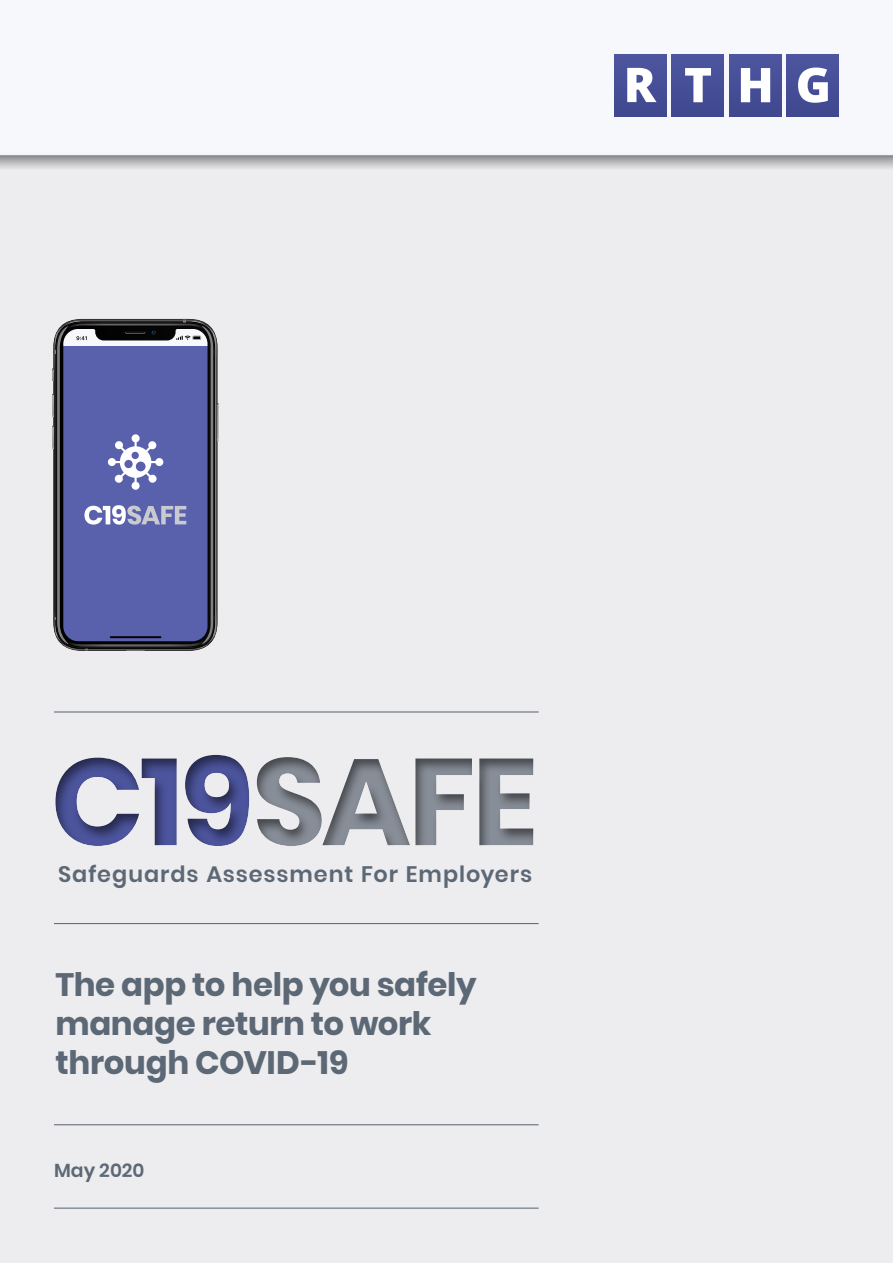
<style>
.page{position:relative;width:893px;height:1263px;background:#fff}
.page>*{position:absolute;margin:0;border:0;box-sizing:border-box;transform-origin:0 0}
.t1{font:700 32.4px/38.8px "Poppins";letter-spacing:-.01em;color:#5c6875}
.t2{font:600 22.35px "Poppins";letter-spacing:.045em;color:#5c6875}
.t3{font:600 18.9px "Poppins";color:#5c6875}
</style>
<div class="page">
<div style="left:0;top:128px;width:893px;height:1135px;background:#ededef"></div>
<div style="left:0;top:0;width:893px;height:155px;background:#f7f8fc"></div>
<svg style="left:0;top:156px;width:893px;height:12px;background:#b7b6b8"></svg>
<hr style="left:0;top:155px;width:893px;height:1px;background:#9ba0ce">
<hr style="left:54px;top:923px;width:485px;height:1px;background:#5c6875">
<div style="left:614px;top:54px;width:52px;height:62px;background:#474f98"></div>
<svg style="left:627px;top:68px;width:30px;height:34px"></svg>
<div style="left:672px;top:54px;width:52px;height:62px;background:#474f98"></div>
<svg style="left:685px;top:68px;width:26px;height:34px"></svg>
<div style="left:729px;top:54px;width:52px;height:62px;background:#474f98"></div>
<svg style="left:741px;top:68px;width:29px;height:34px"></svg>
<div style="left:787px;top:54px;width:52px;height:62px;background:#474f98"></div>
<svg style="left:798px;top:68px;width:30px;height:35px"></svg>
<hr style="left:54px;top:1124px;width:485px;height:1px;background:#5c6875">
<hr style="left:54px;top:1207px;width:485px;height:2px;background:#5c6875">
<hr style="left:54px;top:711px;width:485px;height:1px;background:#5c6875">
<div style="left:53px;top:753px;width:197px;height:94px;background:#000;opacity:.5"></div>
<div style="left:254px;top:754px;width:280px;height:93px;background:#000;opacity:.5"></div>
<svg style="left:52px;top:319px;width:167px;height:332px;background:#5f649b"></svg>
<p class="t2" style="left:58px;top:861px;width:476px">Safeguards Assessment For Employers</p>
<p class="t1" style="left:55px;top:966px;width:423px">The app to help you safely manage return to work through COVID-19</p>
<p class="t3" style="left:54px;top:1160px;width:92px">May 2020</p>
</div>
